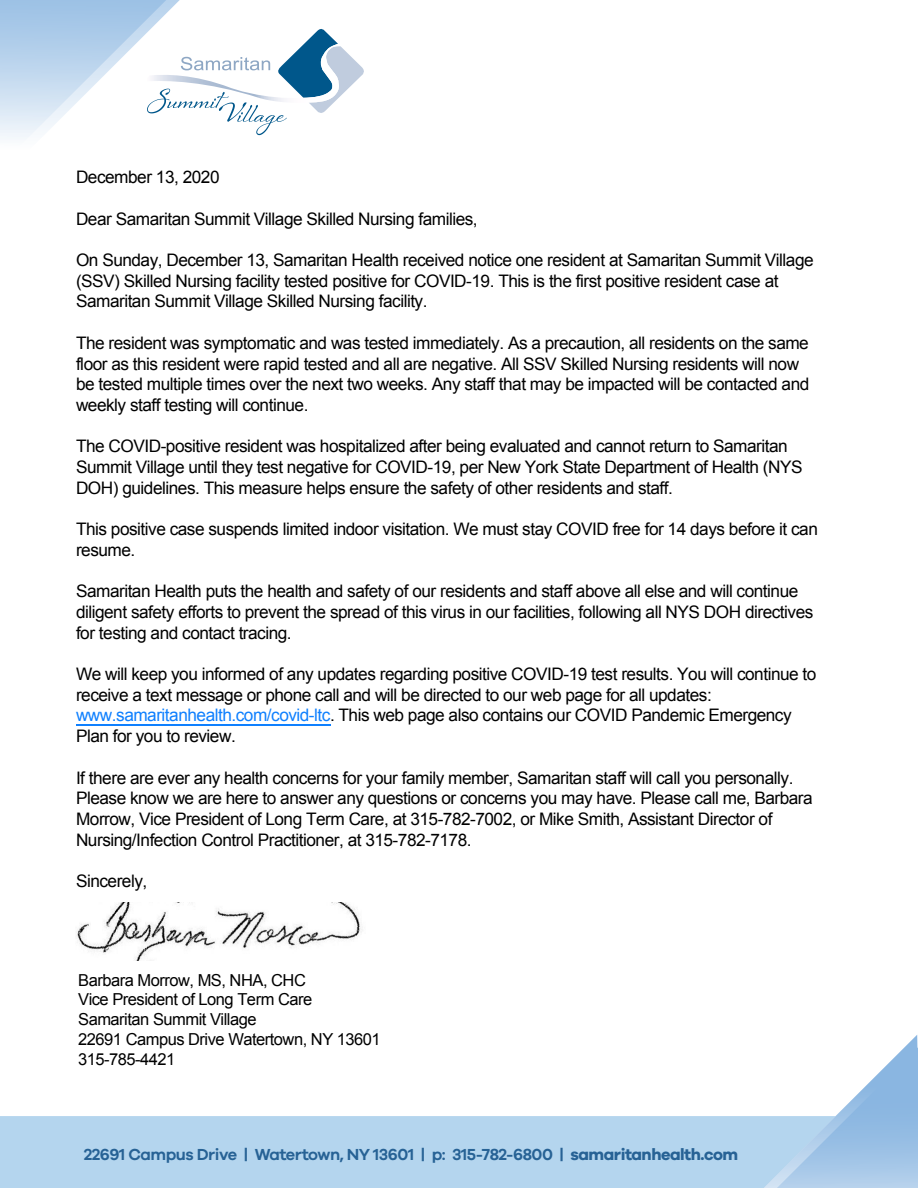
<style>
.page{position:relative;width:918px;height:1188px;background:#fff}
.page>*{position:absolute;margin:0;border:0;box-sizing:border-box;transform-origin:0 0}
.t1{font:17.25px/20.7px "Arial";letter-spacing:-.03em;color:#000}
.t2{font:16.5px/19.8px "Arial";letter-spacing:-.03em;color:#000}
.t3{font:600 16.5px "Galano Grotesque";letter-spacing:-.03em;color:#276295}
.s1{color:#0f80fe}
.s2{font-weight:700}
</style>
<div class="page">
<div style="left:0;top:1116px;width:633px;height:72px;background:#b4d5ee"></div>
<svg style="left:633px;top:1035px;width:285px;height:153px"></svg>
<svg style="left:0;top:0;width:260px;height:139px"></svg>
<svg style="left:145px;top:27px;width:219px;height:108px"></svg>
<hr style="left:76px;top:724px;width:255px;height:1px;background:#0f80fe">
<img style="left:76px;top:903px;width:286px;height:57px">
<p class="t1" style="left:76px;top:167px;width:145px">December 13, 2020</p>
<p class="t1" style="left:76px;top:208px;width:403px">Dear Samaritan Summit Village Skilled Nursing families,</p>
<p class="t1" style="left:76px;top:250px;width:739px">On Sunday, December 13, Samaritan Health received notice one resident at Samaritan Summit Village (SSV) Skilled Nursing facility tested positive for COVID-19. This is the first positive resident case at<br>Samaritan Summit Village Skilled Nursing facility.</p>
<p class="t1" style="left:76px;top:333px;width:735px">The resident was symptomatic and was tested immediately. As a precaution, all residents on the same floor as this resident were rapid tested and all are negative. All SSV Skilled Nursing residents will now be tested multiple times over the next two weeks. Any staff that may be impacted will be contacted and weekly staff testing will continue.</p>
<p class="t1" style="left:76px;top:436px;width:728px">The COVID-positive resident was hospitalized after being evaluated and cannot return to Samaritan<br>Summit Village until they test negative for COVID-19, per New York State Department of Health (NYS<br>DOH) guidelines. This measure helps ensure the safety of other residents and staff.</p>
<p class="t1" style="left:76px;top:519px;width:743px">This positive case suspends limited indoor visitation. We must stay COVID free for 14 days before it can resume.</p>
<p class="t1" style="left:76px;top:581px;width:739px">Samaritan Health puts the health and safety of our residents and staff above all else and will continue diligent safety efforts to prevent the spread of this virus in our facilities, following all NYS DOH directives for testing and contact tracing.</p>
<p class="t1" style="left:76px;top:664px;width:742px">We will keep you informed of any updates regarding positive COVID-19 test results. You will continue to receive a text message or phone call and will be directed to our web page for all updates: <span class="s1">www.samaritanhealth.com/covid-ltc</span>. This web page also contains our COVID Pandemic Emergency Plan for you to review.</p>
<p class="t1" style="left:76px;top:767px;width:738px">If there are ever any health concerns for your family member, Samaritan staff will call you personally.<br>Please know we are here to answer any questions or concerns you may have. Please call me, Barbara Morrow, Vice President of Long Term Care, at 315-782-7002, or Mike Smith, Assistant Director of Nursing/Infection Control Practitioner, at 315-782-7178.</p>
<p class="t1" style="left:76px;top:871px;width:73px">Sincerely,</p>
<p class="t2" style="left:78px;top:970px;width:304px">Barbara Morrow, MS, NHA, CHC<br>Vice President of Long Term Care<br>Samaritan Summit Village<br>22691 Campus Drive Watertown, NY 13601<br>315-785-4421</p>
<p class="t3" style="left:84px;top:1145px;width:656px">22691 Campus Drive | Watertown, NY 13601 | p: 315-782-6800 | <span class="s2">samaritanhealth.com</span></p>
</div>
